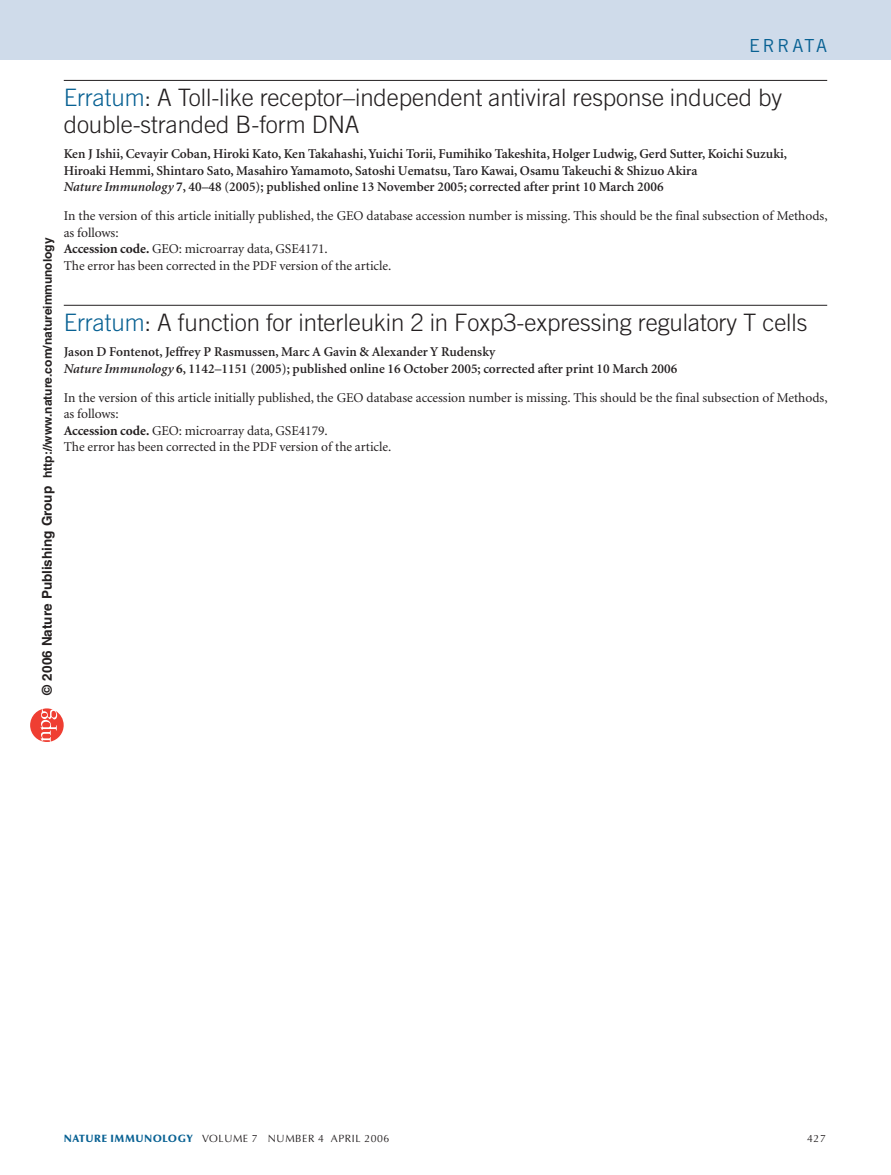
<style>
.page{position:relative;width:891px;height:1175px;background:#fff}
.page>*{position:absolute;margin:0;border:0;box-sizing:border-box;transform-origin:0 0}
.t1{font:300 24px/27px "Trade Gothic";letter-spacing:-.005em;color:#231f20}
.t2{font:18px "Trade Gothic";letter-spacing:.15em;color:#086193}
.t3{font:600 13.5px/16.5px "Minion";color:#231f20}
.t4{font:13.5px/16.5px "Minion";letter-spacing:-.005em;color:#231f20}
.t5{font:700 12px "Helvetica";color:#231f1f}
.t6{font:10.5px "Optima";letter-spacing:.05em;color:#231f20}
.s1{font-size:13.5px}
.s2{font-family:"Helvetica Bold 2";font-weight:400;font-size:13.5px}
.s3{color:#086193}
.s4{font-style:italic}
.s5{font-weight:700}
.s6{font-weight:900;color:#086193}
</style>
<div class="page">
<div style="left:0;top:0;width:891px;height:60px;background:#cfdbea"></div>
<hr style="left:64px;top:80px;width:763px;height:1px;background:#231f20">
<hr style="left:64px;top:305px;width:763px;height:1px;background:#231f20">
<svg style="left:30px;top:708px;width:34px;height:34px"></svg>
<h2 class="t2" style="left:749px;top:39px;width:80px">ERRATA</h2>
<p class="t5" style="left:43px;top:694px;width:458px;rotate:-90deg"><span class="s1">© 200</span><span class="s2">6</span> <span class="s1">Nature Publishing Group</span> http://www.nature.com/natureimmunology</p>
<h1 class="t1" style="left:64px;top:86px;width:720px"><span class="s3">Erratum</span>: A Toll-like receptor–independent antiviral response induced by double-stranded B-form DNA</h1>
<p class="t3" style="left:64px;top:147px;width:725px">Ken J Ishii, Cevayir Coban, Hiroki Kato, Ken Takahashi, Yuichi Torii, Fumihiko Takeshita, Holger Ludwig, Gerd Sutter, Koichi Suzuki,<br>Hiroaki Hemmi, Shintaro Sato, Masahiro Yamamoto, Satoshi Uematsu, Taro Kawai, Osamu Takeuchi &amp; Shizuo Akira<br><span class="s4">Nature Immunology</span> <span class="s5">7</span>, 40–48 (2005); published online 13 November 2005; corrected after print 10 March 2006</p>
<p class="t4" style="left:64px;top:209px;width:765px">In the version of this article initially published, the GEO database accession number is missing. This should be the final subsection of Methods, as follows:<br><span class="s5">Accession code.</span> GEO: microarray data, GSE4171.<br>The error has been corrected in the PDF version of the article.</p>
<h1 class="t1" style="left:64px;top:311px;width:745px"><span class="s3">Erratum</span>: A function for interleukin 2 in Foxp3-expressing regulatory T cells</h1>
<p class="t3" style="left:64px;top:344px;width:615px">Jason D Fontenot, Jeffrey P Rasmussen, Marc A Gavin &amp; Alexander Y Rudensky<br><span class="s4">Nature Immunology</span> <span class="s5">6</span>, 1142–1151 (2005); published online 16 October 2005; corrected after print 10 March 2006</p>
<p class="t4" style="left:64px;top:390px;width:765px">In the version of this article initially published, the GEO database accession number is missing. This should be the final subsection of Methods, as follows:<br><span class="s5">Accession code.</span> GEO: microarray data, GSE4179.<br>The error has been corrected in the PDF version of the article.</p>
<p class="t6" style="left:64px;top:1133px;width:327px"><span class="s6">NATURE IMMUNOLOGY</span> VOLUME 7 NUMBER 4 APRIL 2006</p>
<p class="t6" style="left:807px;top:1133px;width:20px">427</p>
</div>
